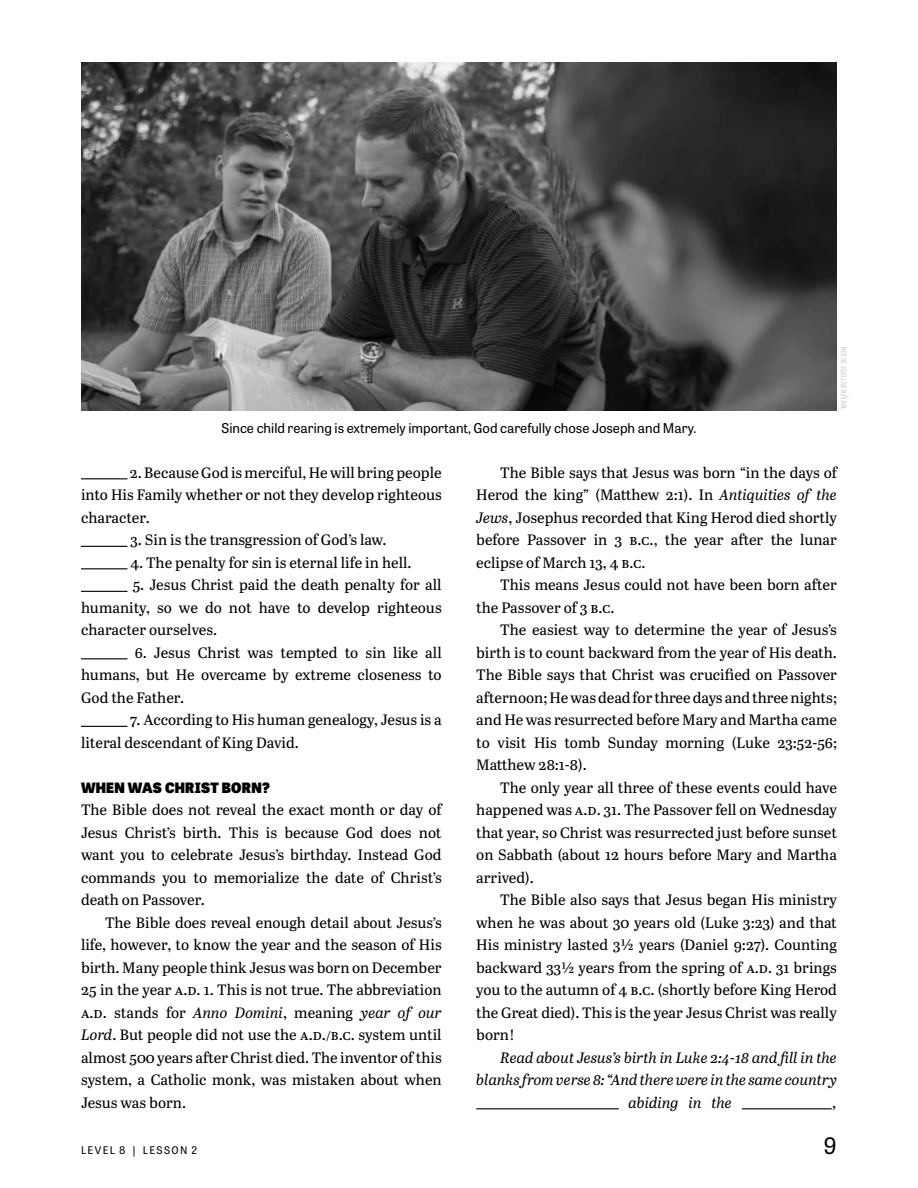
<style>
.page{position:relative;width:918px;height:1188px;background:#fff}
.page>*{position:absolute;margin:0;border:0;box-sizing:border-box;transform-origin:0 0}
.t1{font:22.5px "Tablet Gothic";color:#000}
.t2{font:15px/22.5px "Abril Text";color:#000;text-align:justify}
.t3{font:italic 15px "Abril Text";color:#000}
.t4{font:800 14.25px "Tablet Gothic";letter-spacing:.02em;color:#000}
.t5{font:13.5px "Tablet Gothic";color:#000}
.t6{font:10.5px "Tablet Gothic";letter-spacing:.12em;color:#000}
.t7{font:7.05px "Tablet Gothic Condensed";letter-spacing:.035em;color:#c7c8ca;scale:1.04 1}
.s1{font-size:10.05px}
.s2{font-style:italic}
</style>
<div class="page">
<hr style="left:81px;top:478px;width:46px;height:1px;background:#000">
<hr style="left:81px;top:546px;width:46px;height:1px;background:#000">
<hr style="left:81px;top:568px;width:46px;height:1px;background:#000">
<hr style="left:81px;top:591px;width:46px;height:1px;background:#000">
<hr style="left:81px;top:658px;width:46px;height:1px;background:#000">
<hr style="left:81px;top:726px;width:46px;height:1px;background:#000">
<hr style="left:476px;top:1108px;width:143px;height:1px;background:#000">
<hr style="left:742px;top:1108px;width:90px;height:1px;background:#000">
<img style="left:81px;top:62px;width:756px;height:348px">
<p class="t5" style="left:221px;top:419px;width:477px">Since child rearing is extremely important, God carefully chose Joseph and Mary.</p>
<p class="t7" style="left:848px;top:347px;width:62px;rotate:90deg">reese zoellner<span class="s1">/</span>iabl</p>
<p class="t2" style="left:81px;top:461px;width:362px;text-indent:49px">2. Because God is merciful, He will bring people into His Family whether or not they develop righteous character.</p>
<p class="t2" style="left:130px;top:528px;width:258px">3. Sin is the transgression of God’s law.</p>
<p class="t2" style="left:130px;top:551px;width:283px">4. The penalty for sin is eternal life in hell.</p>
<p class="t2" style="left:81px;top:573px;width:362px;text-indent:52px">5. Jesus Christ paid the death penalty for all humanity, so we do not have to develop righteous character ourselves.</p>
<p class="t2" style="left:81px;top:641px;width:362px;text-indent:54px">6. Jesus Christ was tempted to sin like all humans, but He overcame by extreme closeness to God the Father.</p>
<p class="t2" style="left:81px;top:708px;width:362px;text-indent:49px">7. According to His human genealogy, Jesus is a literal descendant of King David.</p>
<p class="t4" style="left:81px;top:777px;width:190px">WHEN WAS CHRIST BORN?</p>
<p class="t2" style="left:81px;top:798px;width:362px">The Bible does not reveal the exact month or day of Jesus Christ’s birth. This is because God does not want you to celebrate Jesus’s birthday. Instead God commands you to memorialize the date of Christ’s death on Passover.</p>
<p class="t2" style="left:81px;top:911px;width:362px;text-indent:24px">The Bible does reveal enough detail about Jesus’s life, however, to know the year and the season of His birth. Many people think Jesus was born on December 25 in the year a.d. 1. This is not true. The abbreviation a.d. stands for <span class="s2">Anno Domini</span>, meaning <span class="s2">year of our Lord</span>. But people did not use the a.d./b.c. system until almost 500 years after Christ died. The inventor of this system, a Catholic monk, was mistaken about when Jesus was born.</p>
<p class="t2" style="left:476px;top:461px;width:362px;text-indent:24px">The Bible says that Jesus was born “in the days of Herod the king” (Matthew 2:1). In <span class="s2">Antiquities of the Jews</span>, Josephus recorded that King Herod died shortly before Passover in 3 b.c., the year after the lunar eclipse of March 13, 4 b.c.</p>
<p class="t2" style="left:476px;top:573px;width:362px;text-indent:24px">This means Jesus could not have been born after the Passover of 3 b.c.</p>
<p class="t2" style="left:476px;top:618px;width:362px;text-indent:24px">The easiest way to determine the year of Jesus’s birth is to count backward from the year of His death.<br>The Bible says that Christ was crucified on Passover afternoon; He was dead for three days and three nights; and He was resurrected before Mary and Martha came to visit His tomb Sunday morning (Luke 23:52-56; Matthew 28:1-8).</p>
<p class="t2" style="left:476px;top:776px;width:362px;text-indent:24px">The only year all three of these events could have happened was a.d. 31. The Passover fell on Wednesday that year, so Christ was resurrected just before sunset on Sabbath (about 12 hours before Mary and Martha arrived).</p>
<p class="t2" style="left:476px;top:888px;width:362px;text-indent:24px">The Bible also says that Jesus began His ministry when he was about 30 years old (Luke 3:23) and that His ministry lasted 3½ years (Daniel 9:27). Counting backward 33½ years from the spring of a.d. 31 brings you to the autumn of 4 b.c. (shortly before King Herod the Great died). This is the year Jesus Christ was really born!</p>
<p class="t3" style="left:500px;top:1047px;width:338px">Read about Jesus’s birth in Luke 2:4-18 and fill in the</p>
<p class="t3" style="left:476px;top:1069px;width:362px">blanks from verse 8: “And there were in the same country</p>
<p class="t3" style="left:629px;top:1092px;width:105px">abiding in the</p>
<p class="t3" style="left:833px;top:1092px;width:5px">,</p>
<p class="t6" style="left:81px;top:1143px;width:118px">LEVEL 8 | LESSON 2</p>
<h1 class="t1" style="left:824px;top:1130px;width:15px">9</h1>
</div>
